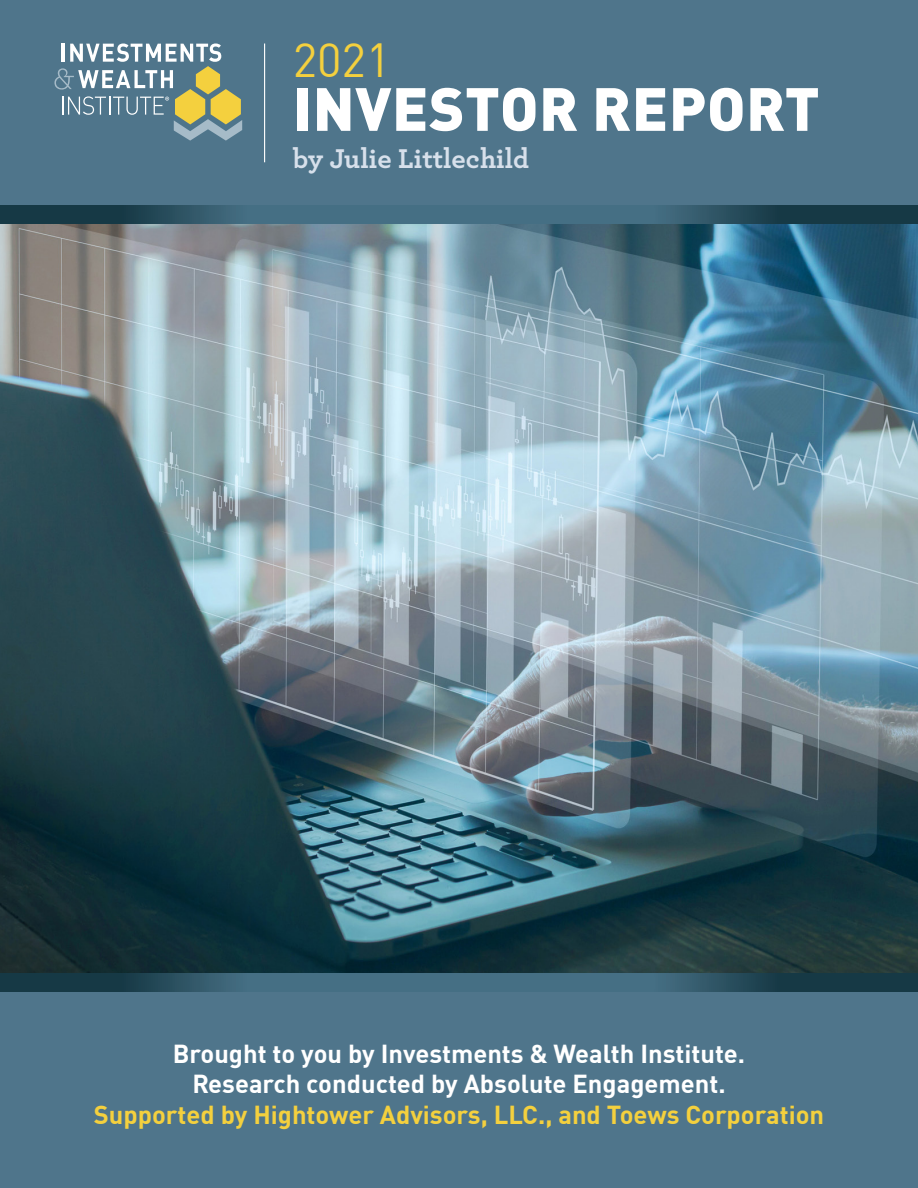
<style>
.page{position:relative;width:918px;height:1188px;background:#fff}
.page>*{position:absolute;margin:0;border:0;box-sizing:border-box;transform-origin:0 0}
.t1{font:900 60px "DINOT";letter-spacing:.01em;color:#fff}
.t2{font:46.8px "DINOT";color:#f4d03e}
.t3{font:700 28.5px "Archer";color:#d7e0eb}
.t4{font:700 25.5px "DINOT";color:#fff}
.t5{font:700 25.5px "DINOT";color:#f4d03e}
</style>
<div class="page">
<img style="left:0;top:223px;width:918px;height:751px">
<div style="left:0;top:0;width:918px;height:210px;background:#4f758b"></div>
<div style="left:0;top:991px;width:918px;height:197px;background:#4f758b"></div>
<svg style="left:0;top:974px;width:918px;height:17px;background:#315869"></svg>
<svg style="left:54px;top:44px;width:188px;height:97px"></svg>
<hr style="left:264px;top:44px;width:1px;height:118px;background:#fff">
<svg style="left:0;top:205px;width:918px;height:18px;background:#315869"></svg>
<p class="t2" style="left:293px;top:24px;width:99px">2021</p>
<p class="t1" style="left:293px;top:61px;width:528px">INVESTOR REPORT</p>
<p class="t3" style="left:293px;top:136px;width:238px">by Julie Littlechild</p>
<p class="t4" style="left:173px;top:1034px;width:574px">Brought to you by Investments &amp; Wealth Institute.</p>
<p class="t4" style="left:192px;top:1064px;width:535px">Research conducted by Absolute Engagement.</p>
<p class="t5" style="left:94px;top:1095px;width:732px">Supported by Hightower Advisors, LLC., and Toews Corporation</p>
</div>
